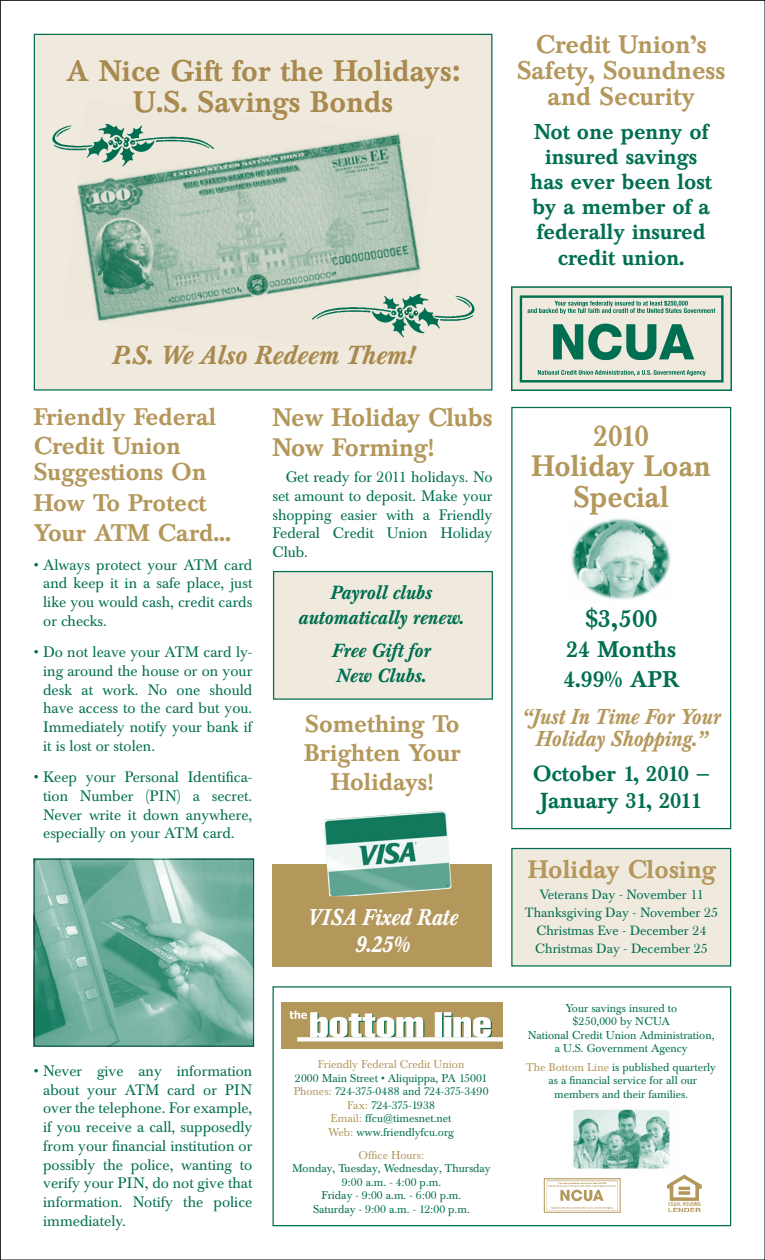
<style>
.page{position:relative;width:765px;height:1260px;background:#fff}
.page>*{position:absolute;margin:0;border:0;box-sizing:border-box;transform-origin:0 0}
.t1{font:500 29.25px/30.8px "Baskerville BE";color:#b4975a;text-align:center}
.t2{font:500 29.25px/30.5px "Baskerville BE";color:#b4975a;text-align:center;scale:.96 1}
.t3{font:italic 500 25.75px "Baskerville BE";color:#b4975a}
.t4{font:500 25px/26.2px "Baskerville BE";color:#b4975a}
.t5{font:500 24.25px "Baskerville BE";color:#006f51}
.t6{font:500 23.75px/28.8px "Baskerville BE";color:#b4975a}
.t7{font:italic 500 22.5px/26.2px "Baskerville BE";color:#fff;text-align:center;scale:.92 1}
.t8{font:500 22.38px/29.9px "Baskerville BE";color:#006f51}
.t9{font:500 21.5px/27.1px "Baskerville BE";color:#006f51;text-align:center}
.t10{font:500 21.25px/25.2px "Baskerville BE";color:#006f51;text-align:center}
.t11{font:italic 500 21.25px/22.6px "Baskerville BE";color:#b4975a;text-align:center;scale:.96 1}
.t12{font:italic 500 18.75px/25px "Baskerville BE";color:#006f51;text-align:center}
.t13{font:15px/18.8px "Baskerville BE";color:#006f51;text-align:justify}
.t14{font:13.25px/18.2px "Baskerville BE";color:#006f51;text-align:center}
.t15{font:11.25px/13.5px "Baskerville BE";color:#006f51;text-align:center}
.t16{font:11.25px "Baskerville BE";color:#b4975a}
.s1{color:#b4975a}
</style>
<div class="page">
<div style="left:273px;top:571px;width:220px;height:129px;background:#f0eade;border:1px solid #006f51"></div>
<img style="left:571px;top:518px;width:100px;height:82px">
<div style="left:272px;top:986px;width:459px;height:240px;border:1px solid #006f51"></div>
<img style="left:572px;top:1109px;width:98px;height:60px">
<div style="left:281px;top:1002px;width:222px;height:47px;background:#b4975a"></div>
<svg style="left:290px;top:1011px;width:202px;height:26px"></svg>
<svg style="left:297px;top:1037px;width:206px;height:4px"></svg>
<img style="left:667px;top:1175px;width:34px;height:37px">
<img style="left:546px;top:1180px;width:72px;height:31px">
<div style="left:544px;top:1178px;width:77px;height:35px;border:1px solid #b4975a"></div>
<div style="left:511px;top:848px;width:220px;height:119px;background:#f0eade;border:1px solid #006f51"></div>
<svg style="left:34px;top:34px;width:458px;height:357px;background:#d2d9cb"></svg>
<img style="left:36px;top:861px;width:216px;height:184px">
<div style="left:34px;top:859px;width:220px;height:188px;border:1px solid #006f51"></div>
<img style="left:511px;top:287px;width:220px;height:104px">
<div style="left:511px;top:407px;width:220px;height:422px;border:1px solid #006f51"></div>
<img style="left:39px;top:119px;width:178px;height:50px">
<img style="left:309px;top:289px;width:178px;height:50px">
<svg style="left:272px;top:865px;width:220px;height:102px;background:#aa9b64"></svg>
<img style="left:324px;top:811px;width:119px;height:11px">
<h1 class="t1" style="left:66px;top:57px;width:395px">A Nice Gift for the Holidays:<br>U.S. Savings Bonds</h1>
<h3 class="t4" style="left:517px;top:32px;width:210px;text-align:center">Credit Union’s<br>Safety, Soundness and Security</h3>
<h3 class="t10" style="left:531px;top:120px;width:183px">Not one penny of insured savings has ever been lost by a member of a federally insured credit union.</h3>
<h2 class="t3" style="left:112px;top:340px;width:304px">P.S. We Also Redeem Them!</h2>
<h3 class="t6" style="left:34px;top:403px;width:184px">Friendly Federal<br>Credit Union</h3>
<h3 class="t6" style="left:34px;top:457px;width:199px;line-height:30.6px">Suggestions On<br>How To Protect<br>Your ATM Card...</h3>
<p class="t13" style="left:43px;top:556px;width:211px;text-indent:-9px">• Always protect your ATM card and keep it in a safe place, just like you would cash, credit cards or checks.</p>
<p class="t13" style="left:43px;top:643px;width:211px;text-indent:-9px">• Do not leave your ATM card ly&shy;ing around the house or on your desk at work. No one should have access to the card but you.<br>Immediately notify your bank if it is lost or stolen.</p>
<p class="t13" style="left:43px;top:768px;width:211px;text-indent:-9px">• Keep your Personal Identifica&shy;tion Number (PIN) a secret.<br>Never write it down anywhere, especially on your ATM card.</p>
<h3 class="t4" style="left:272px;top:403px;width:222px;line-height:30px">New Holiday Clubs<br>Now Forming!</h3>
<p class="t13" style="left:272px;top:468px;width:222px;text-indent:13px">Get ready for 2011 holidays. No set amount to deposit. Make your shopping easier with a Friendly Federal Credit Union Holiday Club.</p>
<p class="t12" style="left:298px;top:581px;width:167px">Payroll clubs automatically renew.</p>
<p class="t12" style="left:332px;top:638px;width:100px;text-align:left">Free Gift for<br>New Clubs.</p>
<h3 class="t6" style="left:304px;top:711px;width:158px;text-align:center">Something To<br>Brighten Your<br>Holidays!</h3>
<h3 class="t7" style="left:307px;top:905px;width:165px">VISA Fixed Rate<br>9.25%</h3>
<p class="t13" style="left:43px;top:1062px;width:211px;text-indent:-9px">• Never give any information about your ATM card or PIN over the telephone. For example, if you receive a call, supposedly from your financial institution or possibly the police, wanting to verify your PIN, do not give that information. Notify the police immediately.</p>
<p class="t16" style="left:318px;top:1058px;width:148px">Friendly Federal Credit Union</p>
<p class="t15" style="left:294px;top:1072px;width:196px">2000 Main Street • Aliquippa, PA 15001<br><span class="s1">Phones:</span> 724-375-0488 and 724-375-3490<br><span class="s1">Fax:</span> 724-375-1938<br><span class="s1">Email:</span> ffcu@timesnet.net<br><span class="s1">Web:</span> www.friendlyfcu.org</p>
<p class="t16" style="left:359px;top:1148px;width:67px">Office Hours:</p>
<p class="t15" style="left:292px;top:1162px;width:200px">Monday, Tuesday, Wednesday, Thursday<br>9:00 a.m. - 4:00 p.m.<br>Friday - 9:00 a.m. - 6:00 p.m.<br>Saturday - 9:00 a.m. - 12:00 p.m.</p>
<h1 class="t2" style="left:532px;top:421px;width:188px">2010<br>Holiday Loan<br>Special</h1>
<h3 class="t5" style="left:585px;top:604px;width:74px">$3,500</h3>
<h3 class="t8" style="left:563px;top:635px;width:117px">24 Months<br>4.99% APR</h3>
<h3 class="t11" style="left:522px;top:706px;width:208px">“Just In Time For Your<br>Holiday Shopping.”</h3>
<h3 class="t9" style="left:533px;top:760px;width:178px">October 1, 2010 —<br>January 31, 2011</h3>
<h3 class="t4" style="left:528px;top:856px;width:190px">Holiday Closing</h3>
<p class="t14" style="left:525px;top:885px;width:195px">Veterans Day - November 11<br>Thanksgiving Day - November 25<br>Christmas Eve - December 24<br>Christmas Day - December 25</p>
<p class="t15" style="left:528px;top:1002px;width:188px">Your savings insured to<br>$250,000 by NCUA<br>National Credit Union Administration, a U.S. Government Agency</p>
<p class="t15" style="left:526px;top:1061px;width:191px"><span class="s1">The Bottom Line</span> is published quarterly as a financial service for all our members and their families.</p>
</div>
